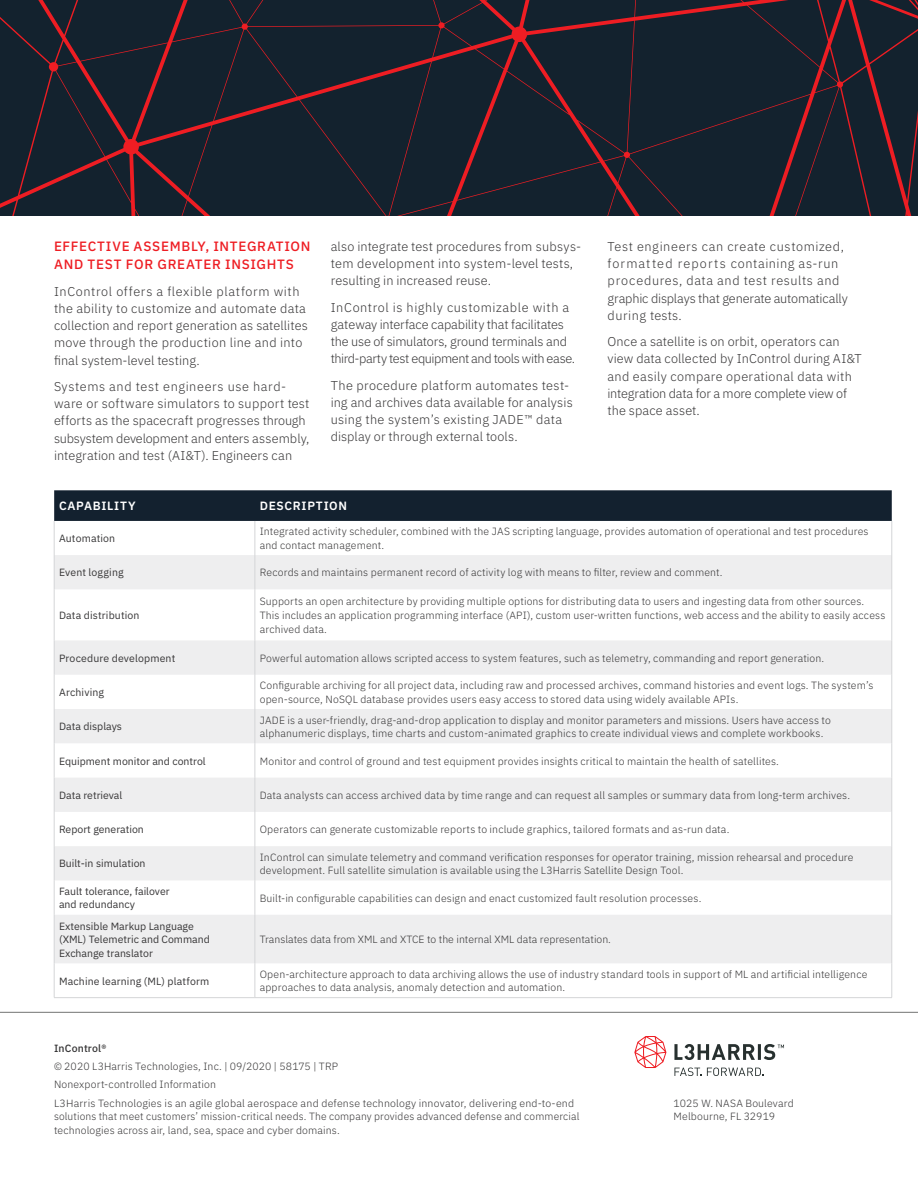
<style>
.page{position:relative;width:918px;height:1188px;background:#fff}
.page>*{position:absolute;margin:0;border:0;box-sizing:border-box;transform-origin:0 0}
.t1{font:500 13.5px/18px "IBM Plex Sans";letter-spacing:.055em;color:#ee1d23}
.t2{font:300 12.75px/17.2px "IBM Plex Sans";letter-spacing:.015em;color:#363536}
.t3{font:300 12.75px/17.2px "IBM Plex Sans";letter-spacing:-.015em;color:#363536}
.t4{font:300 12.75px/17.2px "IBM Plex Sans";letter-spacing:.04em;color:#363536}
.t5{font:600 12px "IBM Plex Sans";letter-spacing:.06em;color:#fff}
.t6{font:300 10.5px/13.5px "IBM Plex Sans";letter-spacing:.015em;color:#363536}
.t7{font:10.5px/13.5px "IBM Plex Sans";color:#363536}
.t8{font:500 10.5px "IBM Plex Sans";letter-spacing:.015em;color:#363536}
</style>
<div class="page">
<div style="left:54px;top:490px;width:838px;height:31px;background:#13212f"></div>
<svg style="left:55px;top:555px;width:837px;height:408px;fill:#eeeeef"></svg>
<hr style="left:54px;top:555px;width:1px;height:34px;background:#d4d5d7">
<hr style="left:54px;top:589px;width:1px;height:51px;background:#d4d5d7">
<hr style="left:54px;top:640px;width:1px;height:35px;background:#d4d5d7">
<hr style="left:54px;top:675px;width:1px;height:34px;background:#d4d5d7">
<hr style="left:54px;top:709px;width:1px;height:34px;background:#d4d5d7">
<hr style="left:54px;top:743px;width:1px;height:35px;background:#d4d5d7">
<hr style="left:54px;top:778px;width:1px;height:34px;background:#d4d5d7">
<hr style="left:54px;top:812px;width:1px;height:34px;background:#d4d5d7">
<hr style="left:54px;top:846px;width:1px;height:34px;background:#d4d5d7">
<hr style="left:54px;top:880px;width:1px;height:35px;background:#d4d5d7">
<hr style="left:54px;top:915px;width:1px;height:48px;background:#d4d5d7">
<hr style="left:54px;top:521px;width:1px;height:34px;background:#d4d5d7">
<hr style="left:255px;top:521px;width:1px;height:34px;background:#d4d5d7">
<hr style="left:255px;top:555px;width:1px;height:34px;background:#d4d5d7">
<hr style="left:255px;top:589px;width:1px;height:51px;background:#d4d5d7">
<hr style="left:255px;top:640px;width:1px;height:35px;background:#d4d5d7">
<hr style="left:255px;top:675px;width:1px;height:34px;background:#d4d5d7">
<hr style="left:255px;top:709px;width:1px;height:34px;background:#d4d5d7">
<hr style="left:255px;top:743px;width:1px;height:35px;background:#d4d5d7">
<hr style="left:255px;top:778px;width:1px;height:34px;background:#d4d5d7">
<hr style="left:255px;top:812px;width:1px;height:34px;background:#d4d5d7">
<hr style="left:255px;top:846px;width:1px;height:34px;background:#d4d5d7">
<hr style="left:255px;top:880px;width:1px;height:35px;background:#d4d5d7">
<hr style="left:255px;top:915px;width:1px;height:48px;background:#d4d5d7">
<hr style="left:892px;top:555px;width:1px;height:34px;background:#d4d5d7">
<hr style="left:892px;top:589px;width:1px;height:51px;background:#d4d5d7">
<hr style="left:892px;top:640px;width:1px;height:35px;background:#d4d5d7">
<hr style="left:892px;top:675px;width:1px;height:34px;background:#d4d5d7">
<hr style="left:892px;top:709px;width:1px;height:34px;background:#d4d5d7">
<hr style="left:892px;top:743px;width:1px;height:35px;background:#d4d5d7">
<hr style="left:892px;top:778px;width:1px;height:34px;background:#d4d5d7">
<hr style="left:892px;top:812px;width:1px;height:34px;background:#d4d5d7">
<hr style="left:892px;top:846px;width:1px;height:34px;background:#d4d5d7">
<hr style="left:892px;top:880px;width:1px;height:35px;background:#d4d5d7">
<hr style="left:892px;top:915px;width:1px;height:48px;background:#d4d5d7">
<hr style="left:892px;top:963px;width:1px;height:34px;background:#d4d5d7">
<hr style="left:892px;top:521px;width:1px;height:34px;background:#d4d5d7">
<hr style="left:255px;top:997px;width:637px;height:1px;background:#d4d5d7">
<hr style="left:54px;top:963px;width:1px;height:34px;background:#d4d5d7">
<hr style="left:54px;top:997px;width:201px;height:1px;background:#d4d5d7">
<hr style="left:255px;top:963px;width:1px;height:34px;background:#d4d5d7">
<hr style="left:0;top:1012px;width:918px;height:1px;background:#737473">
<svg style="left:0;top:0;width:918px;height:216px;background:#1f212d"></svg>
<svg style="left:634px;top:1036px;width:32px;height:32px"></svg>
<svg style="left:674px;top:1068px;width:27px;height:8px"></svg>
<svg style="left:707px;top:1068px;width:57px;height:8px"></svg>
<svg style="left:674px;top:1044px;width:110px;height:16px"></svg>
<p class="t1" style="left:54px;top:236px;width:258px">EFFECTIVE ASSEMBLY, INTEGRATION<br>AND TEST FOR GREATER INSIGHTS</p>
<p class="t2" style="left:54px;top:281px;width:255px">InControl offers a flexible platform with the ability to customize and automate data collection and report generation as satellites move through the production line and into final system-level testing.</p>
<p class="t2" style="left:54px;top:377px;width:257px">Systems and test engineers use hard&shy;ware or software simulators to support test efforts as the spacecraft progresses through subsystem development and enters assembly, integration and test (AI&amp;T). Engineers can</p>
<p class="t2" style="left:331px;top:237px;width:252px">also integrate test procedures from subsys&shy;tem development into system-level tests, resulting in increased reuse.</p>
<p class="t3" style="left:331px;top:297px;width:246px">InControl is highly customizable with a gateway interface capability that facilitates the use of simulators, ground terminals and third-party test equipment and tools with ease.</p>
<p class="t2" style="left:331px;top:375px;width:244px">The procedure platform automates test&shy;ing and archives data available for analysis using the system’s existing JADE™ data display or through external tools.</p>
<p class="t4" style="left:608px;top:237px;width:242px">Test engineers can create customized, formatted reports containing as-run procedures, data and test results and graphic displays that generate automatically during tests.</p>
<p class="t2" style="left:608px;top:332px;width:256px">Once a satellite is on orbit, operators can view data collected by InControl during AI&amp;T and easily compare operational data with integration data for a more complete view of the space asset.</p>
<p class="t5" style="left:59px;top:497px;width:78px">CAPABILITY</p>
<p class="t5" style="left:260px;top:497px;width:89px">DESCRIPTION</p>
<p class="t7" style="left:59px;top:531px;width:58px">Automation</p>
<p class="t6" style="left:260px;top:524px;width:610px">Integrated activity scheduler, combined with the JAS scripting language, provides automation of operational and test procedures and contact management.</p>
<p class="t7" style="left:59px;top:565px;width:66px">Event logging</p>
<p class="t6" style="left:260px;top:565px;width:464px">Records and maintains permanent record of activity log with means to filter, review and comment.</p>
<p class="t7" style="left:59px;top:608px;width:82px">Data distribution</p>
<p class="t6" style="left:260px;top:594px;width:627px">Supports an open architecture by providing multiple options for distributing data to users and ingesting data from other sources.<br>This includes an application programming interface (API), custom user-written functions, web access and the ability to easily access archived data.</p>
<p class="t7" style="left:59px;top:650px;width:118px">Procedure development</p>
<p class="t6" style="left:260px;top:650px;width:566px">Powerful automation allows scripted access to system features, such as telemetry, commanding and report generation.</p>
<p class="t7" style="left:59px;top:685px;width:47px">Archiving</p>
<p class="t6" style="left:260px;top:678px;width:615px">Configurable archiving for all project data, including raw and processed archives, command histories and event logs. The system’s open-source, NoSQL database provides users easy access to stored data using widely available APIs.</p>
<p class="t7" style="left:59px;top:719px;width:65px">Data displays</p>
<p class="t6" style="left:260px;top:712px;width:573px">JADE is a user-friendly, drag-and-drop application to display and monitor parameters and missions. Users have access to alphanumeric displays, time charts and custom-animated graphics to create individual views and complete workbooks.</p>
<p class="t7" style="left:59px;top:753px;width:148px">Equipment monitor and control</p>
<p class="t6" style="left:260px;top:753px;width:521px">Monitor and control of ground and test equipment provides insights critical to maintain the health of satellites.</p>
<p class="t7" style="left:59px;top:788px;width:65px">Data retrieval</p>
<p class="t6" style="left:260px;top:788px;width:592px">Data analysts can access archived data by time range and can request all samples or summary data from long-term archives.</p>
<p class="t7" style="left:59px;top:822px;width:86px">Report generation</p>
<p class="t6" style="left:260px;top:822px;width:471px">Operators can generate customizable reports to include graphics, tailored formats and as-run data.</p>
<p class="t7" style="left:59px;top:856px;width:88px">Built-in simulation</p>
<p class="t6" style="left:260px;top:849px;width:595px">InControl can simulate telemetry and command verification responses for operator training, mission rehearsal and procedure development. Full satellite simulation is available using the L3Harris Satellite Design Tool.</p>
<p class="t7" style="left:59px;top:884px;width:112px">Fault tolerance, failover and redundancy</p>
<p class="t6" style="left:260px;top:890px;width:443px">Built-in configurable capabilities can design and enact customized fault resolution processes.</p>
<p class="t7" style="left:59px;top:918px;width:152px">Extensible Markup Language (XML) Telemetric and Command<br>Exchange translator</p>
<p class="t6" style="left:260px;top:932px;width:353px">Translates data from XML and XTCE to the internal XML data representation.</p>
<p class="t7" style="left:59px;top:973px;width:152px">Machine learning (ML) platform</p>
<p class="t6" style="left:260px;top:967px;width:609px">Open-architecture approach to data archiving allows the use of industry standard tools in support of ML and artificial intelligence approaches to data analysis, anomaly detection and automation.</p>
<p class="t8" style="left:54px;top:1040px;width:54px">InControl®</p>
<p class="t6" style="left:54px;top:1056px;width:522px;line-height:18.5px">© 2020 L3Harris Technologies, Inc. | 09/2020 | 58175 | TRP<br>Nonexport-controlled Information<br>L3Harris Technologies is an agile global aerospace and defense technology innovator, delivering end-to-end</p>
<p class="t6" style="left:54px;top:1109px;width:527px">solutions that meet customers’ mission-critical needs. The company provides advanced defense and commercial technologies across air, land, sea, space and cyber domains.</p>
<p class="t6" style="left:674px;top:1095px;width:122px">1025 W. NASA Boulevard<br>Melbourne, FL 32919</p>
</div>
